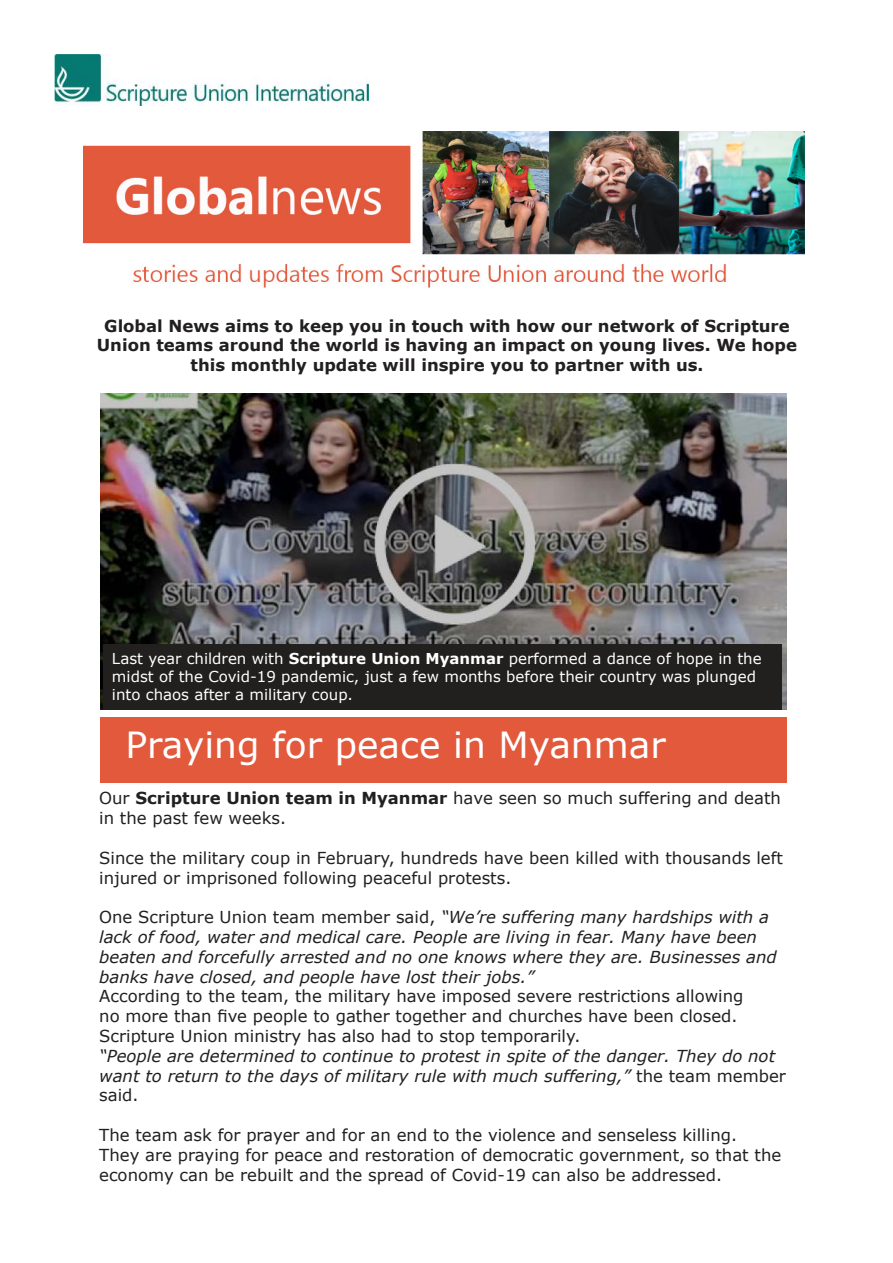
<style>
.page{position:relative;width:893px;height:1263px;background:#fff}
.page>*{position:absolute;margin:0;border:0;box-sizing:border-box;transform-origin:0 0}
.t1{font:36px "Verdana";color:#fff}
.t2{font:16.5px/19.8px "Verdana";color:#221f1f}
.t3{font:italic 16.5px/19.8px "Verdana";color:#221f1f}
.t4{font:700 16.5px/19.8px "Verdana";color:#221f1f;text-align:center}
.t5{font:15px/18px "Verdana";color:#fff}
.s1{font-weight:700}
.s2{font-style:normal}
</style>
<div class="page">
<img style="left:54px;top:54px;width:314px;height:51px">
<img style="left:83px;top:132px;width:722px;height:156px">
<img style="left:101px;top:393px;width:686px;height:316px">
<div style="left:100px;top:717px;width:686px;height:65px;background:#e2593c"></div>
<div style="left:103px;top:644px;width:679px;height:65px;background:#221f1f"></div>
<p class="t4" style="left:97px;top:317px;width:702px">Global News aims to keep you in touch with how our network of Scripture<br>Union teams around the world is having an impact on young lives. We hope this monthly update will inspire you to partner with us.</p>
<p class="t5" style="left:112px;top:651px;width:651px">Last year children with <span class="s1">Scripture Union Myanmar</span> performed a dance of hope in the midst of the Covid-19 pandemic, just a few months before their country was plunged into chaos after a military coup.</p>
<h1 class="t1" style="left:125px;top:728px;width:542px">Praying for peace in Myanmar</h1>
<p class="t2" style="left:99px;top:789px;width:683px">Our <span class="s1">Scripture Union team in Myanmar</span> have seen so much suffering and death in the past few weeks.</p>
<p class="t2" style="left:99px;top:849px;width:685px">Since the military coup in February, hundreds have been killed with thousands left injured or imprisoned following peaceful protests.</p>
<p class="t3" style="left:99px;top:908px;width:679px"><span class="s2">One Scripture Union team member said,</span> “We’re suffering many hardships with a lack of food, water and medical care. People are living in fear. Many have been beaten and forcefully arrested and no one knows where they are. Businesses and banks have closed, and people have lost their jobs.”</p>
<p class="t2" style="left:99px;top:987px;width:646px">According to the team, the military have imposed severe restrictions allowing no more than five people to gather together and churches have been closed.<br>Scripture Union ministry has also had to stop temporarily.</p>
<p class="t3" style="left:99px;top:1047px;width:688px">“People are determined to continue to protest in spite of the danger. They do not want to return to the days of military rule with much suffering,” <span class="s2">the team member said.</span></p>
<p class="t2" style="left:99px;top:1126px;width:684px">The team ask for prayer and for an end to the violence and senseless killing.<br>They are praying for peace and restoration of democratic government, so that the economy can be rebuilt and the spread of Covid-19 can also be addressed.</p>
</div>
